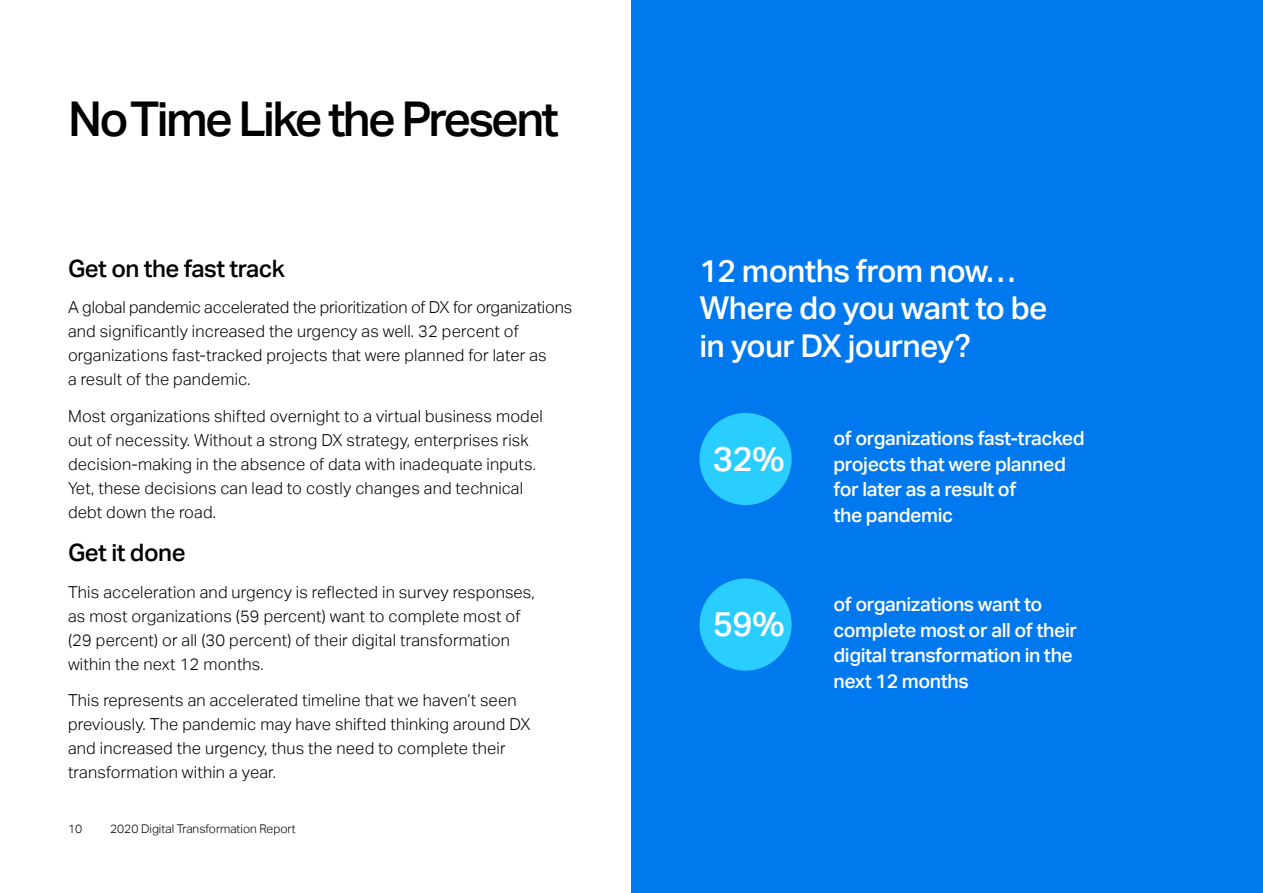
<style>
.page{position:relative;width:1263px;height:893px;background:#fff}
.page>*{position:absolute;margin:0;border:0;box-sizing:border-box;transform-origin:0 0}
.t1{font:500 48px "Aktiv Grotesk";letter-spacing:-.055em;color:#000}
.t2{font:500 34.5px "Aktiv Grotesk";color:#fff}
.t3{font:500 31.5px/37.5px "Aktiv Grotesk";letter-spacing:-.02em;color:#fff}
.t4{font:500 24px "Aktiv Grotesk";letter-spacing:-.02em;color:#000}
.t5{font:500 19.5px/25.5px "Aktiv Grotesk";letter-spacing:-.02em;color:#fff}
.t6{font:300 16.5px/24px "Aktiv Grotesk";letter-spacing:.01em;color:#000}
.t7{font:300 12px "Aktiv Grotesk";color:#000}
</style>
<div class="page">
<div style="left:631px;top:0;width:632px;height:893px;background:#0079ef"></div>
<div style="left:699px;top:413px;width:93px;height:92px;background:#29ceff;border-radius:50%"></div>
<div style="left:699px;top:578px;width:93px;height:93px;background:#29ceff;border-radius:50%"></div>
<h1 class="t1" style="left:68px;top:92px;width:492px">No Time Like the Present</h1>
<h3 class="t4" style="left:68px;top:254px;width:219px">Get on the fast track</h3>
<p class="t6" style="left:68px;top:296px;width:506px">A global pandemic accelerated the prioritization of DX for organizations and significantly increased the urgency as well. 32 percent of organizations fast-tracked projects that were planned for later as<br>a result of the pandemic.</p>
<p class="t6" style="left:68px;top:404px;width:476px">Most organizations shifted overnight to a virtual business model out of necessity. Without a strong DX strategy, enterprises risk decision-making in the absence of data with inadequate inputs.<br>Yet, these decisions can lead to costly changes and technical debt down the road.</p>
<h3 class="t4" style="left:68px;top:538px;width:119px">Get it done</h3>
<p class="t6" style="left:68px;top:580px;width:468px">This acceleration and urgency is reflected in survey responses, as most organizations (59 percent) want to complete most of (29 percent) or all (30 percent) of their digital transformation within the next 12 months.</p>
<p class="t6" style="left:68px;top:689px;width:464px">This represents an accelerated timeline that we haven’t seen previously. The pandemic may have shifted thinking around DX and increased the urgency, thus the need to complete their transformation within a year.</p>
<p class="t7" style="left:68px;top:822px;width:16px">10</p>
<p class="t7" style="left:110px;top:822px;width:187px">2020 Digital Transformation Report</p>
<h3 class="t3" style="left:699px;top:252px;width:349px">12 months from now…<br>Where do you want to be in your DX journey?</h3>
<h2 class="t2" style="left:713px;top:439px;width:74px">32%</h2>
<h2 class="t2" style="left:713px;top:604px;width:74px">59%</h2>
<p class="t5" style="left:833px;top:426px;width:253px">of organizations fast-tracked projects that were planned for later as a result of<br>the pandemic</p>
<p class="t5" style="left:833px;top:591px;width:245px">of organizations want to complete most or all of their digital transformation in the next 12 months</p>
</div>
